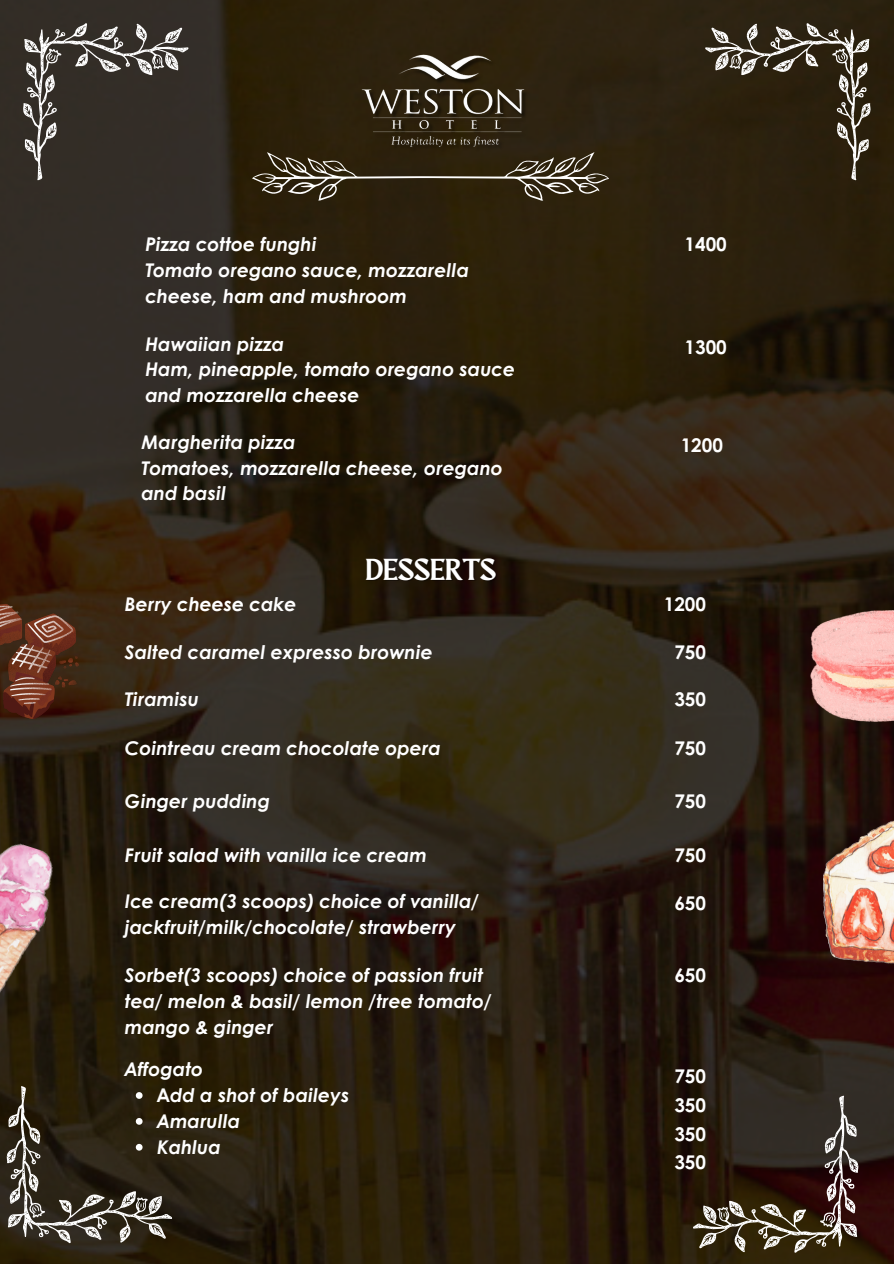
<style>
.page{position:relative;width:894px;height:1264px;background:#fff}
.page>*{position:absolute;margin:0;border:0;box-sizing:border-box;transform-origin:0 0}
.t1{font:30.3px "Maragsa Display";color:#fff}
.t2{font:italic 700 18.9px/25.8px "Century Gothic";color:#fff}
.t3{font:700 18.9px "Century Gothic";color:#fff}
.s1{font-style:normal}
</style>
<div class="page">
<img style="left:0;top:0;width:893px;height:1263px">
<svg style="left:252px;top:152px;width:356px;height:48px;background:#4b412e"></svg>
<svg style="left:705px;top:23px;width:165px;height:157px;background:#423928"></svg>
<svg style="left:23px;top:23px;width:165px;height:157px;background:#49443e"></svg>
<svg style="left:692px;top:1095px;width:166px;height:157px;background:#42362b"></svg>
<img style="left:351px;top:34px;width:191px;height:136px">
<img style="left:810px;top:610px;width:83px;height:112px">
<img style="left:822px;top:819px;width:71px;height:147px">
<img style="left:0;top:604px;width:78px;height:114px">
<img style="left:0;top:836px;width:65px;height:182px">
<svg style="left:7px;top:1085px;width:165px;height:158px;background:#413a2c"></svg>
<h2 class="t2" style="left:145px;top:230px;width:325px">Pizza cottoe funghi<br>Tomato oregano sauce, mozzarella cheese, ham and mushroom</h2>
<h2 class="t3" style="left:684px;top:230px;width:44px">1400</h2>
<h2 class="t2" style="left:145px;top:330px;width:371px">Hawaiian pizza<br>Ham, pineapple, tomato oregano sauce and mozzarella cheese</h2>
<h2 class="t3" style="left:684px;top:333px;width:44px">1300</h2>
<h2 class="t2" style="left:141px;top:428px;width:362px">Margherita pizza<br>Tomatoes, mozzarella cheese, oregano and basil</h2>
<p class="t3" style="left:680px;top:431px;width:44px">1200</p>
<h1 class="t1" style="left:365px;top:556px;width:132px">DESSERTS</h1>
<h2 class="t2" style="left:124px;top:590px;width:173px">Berry cheese cake</h2>
<h2 class="t3" style="left:663px;top:589px;width:44px">1200</h2>
<h2 class="t2" style="left:124px;top:639px;width:309px">Salted caramel expresso brownie</h2>
<h2 class="t3" style="left:674px;top:638px;width:33px">750</h2>
<h2 class="t2" style="left:124px;top:685px;width:75px">Tiramisu</h2>
<h2 class="t3" style="left:674px;top:684px;width:33px">350</h2>
<p class="t2" style="left:124px;top:734px;width:317px">Cointreau cream chocolate opera</p>
<h2 class="t3" style="left:674px;top:733px;width:33px">750</h2>
<h2 class="t2" style="left:124px;top:787px;width:147px">Ginger pudding</h2>
<p class="t3" style="left:674px;top:787px;width:33px">750</p>
<h2 class="t2" style="left:124px;top:841px;width:303px">Fruit salad with vanilla ice cream</h2>
<h2 class="t3" style="left:674px;top:840px;width:33px">750</h2>
<h2 class="t2" style="left:124px;top:887px;width:356px">Ice cream(3 scoops) choice of vanilla/ jackfruit/milk/chocolate/ strawberry</h2>
<h2 class="t3" style="left:674px;top:888px;width:33px">650</h2>
<h2 class="t2" style="left:124px;top:961px;width:368px">Sorbet(3 scoops) choice of passion fruit tea/ melon &amp; basil/ lemon /tree tomato/ mango &amp; ginger</h2>
<h2 class="t3" style="left:674px;top:960px;width:33px">650</h2>
<h2 class="t2" style="left:124px;top:1055px;width:80px">Affogato</h2>
<h2 class="t2" style="left:157px;top:1081px;width:194px"><span class="s1">A</span>dd a shot of baileys</h2>
<p class="t2" style="left:157px;top:1107px;width:85px">Amarulla</p>
<h2 class="t2" style="left:157px;top:1133px;width:65px">Kahlua</h2>
<p class="t3" style="left:674px;top:1061px;width:33px">750</p>
<p class="t3" style="left:674px;top:1090px;width:33px">350</p>
<p class="t3" style="left:674px;top:1119px;width:33px">350</p>
<p class="t3" style="left:674px;top:1147px;width:33px">350</p>
</div>
